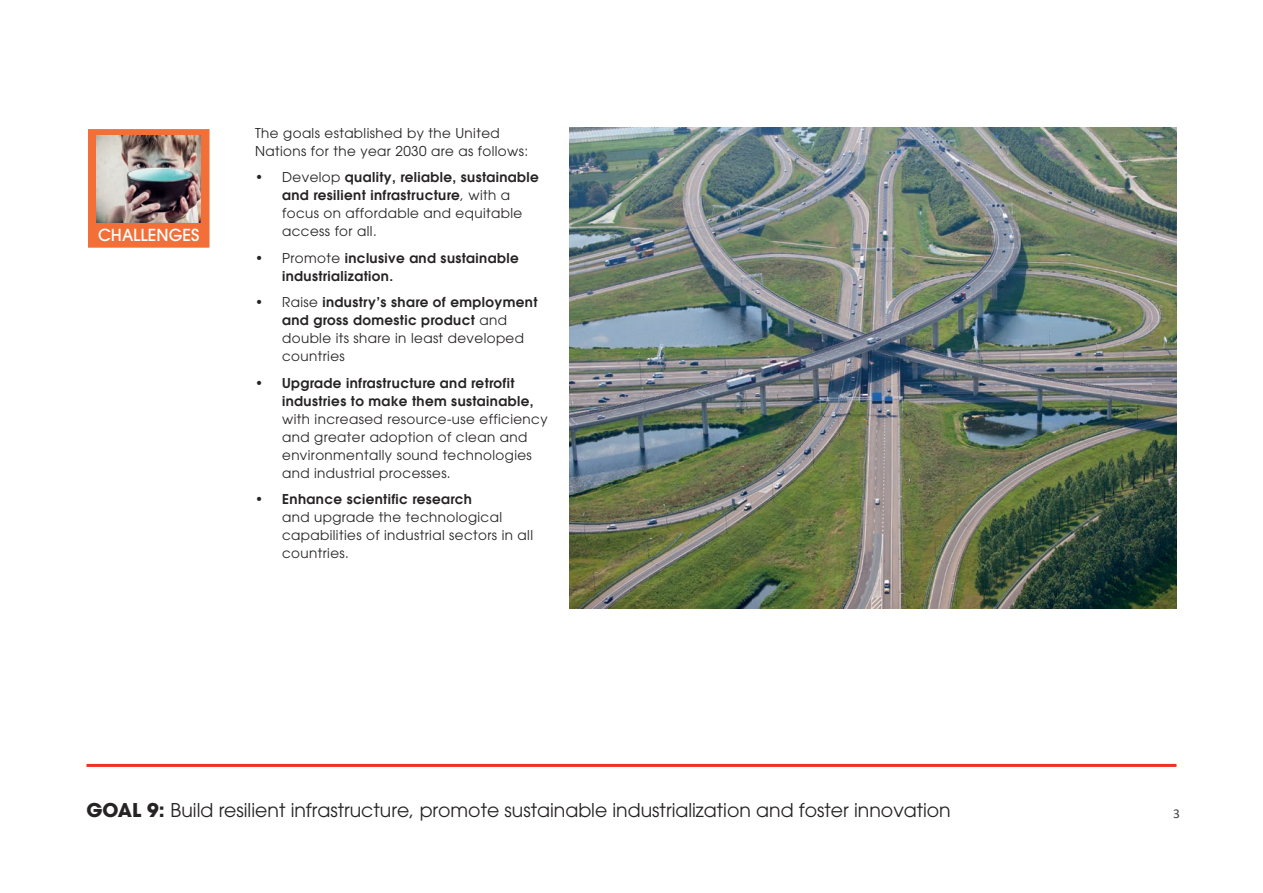
<style>
.page{position:relative;width:1263px;height:893px;background:#fff}
.page>*{position:absolute;margin:0;border:0;box-sizing:border-box;transform-origin:0 0}
.t1{font:18.9px "ITC Avant Garde Pro";color:#262324}
.t2{font:500 16.5px "ITC Avant Garde Pro";color:#fff}
.t3{font:13.5px/18px "ITC Avant Garde Pro";letter-spacing:.03em;color:#262324}
.t4{font:600 13.5px/18px "ITC Avant Garde Pro";letter-spacing:.03em;color:#262324}
.t5{font:13.5px "Calibri";color:#414243}
.s1{font-weight:600}
.s2{font-weight:400}
.s3{font-weight:700}
</style>
<div class="page">
<hr style="left:86px;top:764px;width:1090px;height:3px;background:#ec3125">
<div style="left:86px;top:128px;width:125px;height:121px;background:#f27038;border:2px solid #fff"></div>
<img style="left:97px;top:136px;width:104px;height:86px">
<img style="left:570px;top:128px;width:606px;height:480px">
<p class="t2" style="left:98px;top:224px;width:103px">CHALLENGES</p>
<p class="t3" style="left:255px;top:123px;width:275px">The goals established by the United<br>Nations for the year 2030 are as follows:</p>
<p class="t3" style="left:282px;top:168px;width:258px;text-indent:-27px">• Develop <span class="s1">quality, reliable, sustainable and resilient infrastructure</span>, with a focus on affordable and equitable access for all.</p>
<p class="t4" style="left:282px;top:248px;width:238px;text-indent:-27px"><span class="s2">• Promote</span> inclusive and sustainable industrialization.</p>
<p class="t4" style="left:282px;top:293px;width:257px;text-indent:-27px"><span class="s2">• Raise</span> industry’s share of employment and gross domestic product <span class="s2">and double its share in least developed countries</span></p>
<p class="t4" style="left:282px;top:373px;width:253px;text-indent:-27px">• Upgrade infrastructure and retrofit industries to make them sustainable,</p>
<p class="t3" style="left:282px;top:409px;width:267px">with increased resource-use efficiency and greater adoption of clean and environmentally sound technologies and industrial processes.</p>
<p class="t4" style="left:255px;top:490px;width:218px">• Enhance scientific research</p>
<p class="t3" style="left:282px;top:508px;width:252px">and upgrade the technological capabilities of industrial sectors in all countries.</p>
<h1 class="t1" style="left:86px;top:798px;width:866px"><span class="s3">GOAL 9:</span> Build resilient infrastructure, promote sustainable industrialization and foster innovation</h1>
<p class="t5" style="left:1173px;top:804px;width:8px">3</p>
</div>
